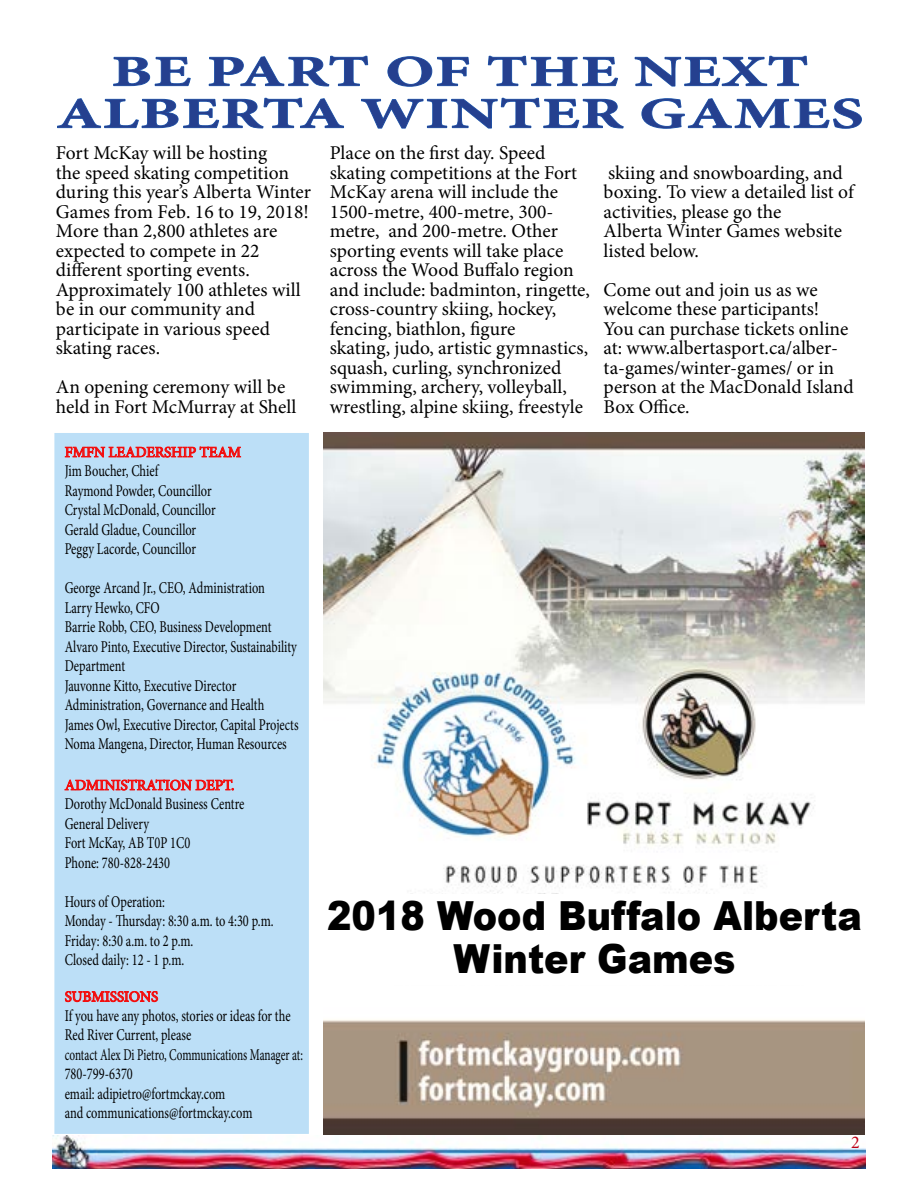
<style>
.page{position:relative;width:918px;height:1188px;background:#fff}
.page>*{position:absolute;margin:0;border:0;box-sizing:border-box;transform-origin:0 0}
.t1{font:700 43.5px/42px "Minion Pro";letter-spacing:.02em;color:#25408f;text-align:center;scale:1.48 1}
.t2{font:900 40.05px/43.5px "Arial";color:#000;text-align:center;scale:.91 1}
.t3{font:19.5px/19.5px "Minion Pro";color:#000}
.t4{font:18px "Minion Pro";color:#bd0015}
.t5{font:16.5px/19.5px "Minion Pro";color:#000;scale:.75 1}
.t6{font:15px "Minion Pro";color:#f30d0d}
</style>
<div class="page">
<img style="left:53px;top:1135px;width:812px;height:34px">
<div style="left:54px;top:433px;width:255px;height:701px;background:#bcdff7;border:2px solid #bcdff7"></div>
<svg style="left:65px;top:446px;width:176px;height:12px"></svg>
<svg style="left:64px;top:779px;width:170px;height:12px"></svg>
<svg style="left:65px;top:991px;width:93px;height:11px"></svg>
<svg style="left:113px;top:57px;width:78px;height:29px"></svg>
<svg style="left:208px;top:56px;width:160px;height:31px"></svg>
<svg style="left:387px;top:56px;width:82px;height:31px"></svg>
<svg style="left:488px;top:56px;width:130px;height:30px"></svg>
<svg style="left:634px;top:56px;width:174px;height:31px"></svg>
<svg style="left:57px;top:98px;width:287px;height:31px"></svg>
<svg style="left:361px;top:98px;width:263px;height:31px"></svg>
<svg style="left:641px;top:98px;width:221px;height:31px"></svg>
<img style="left:323px;top:433px;width:541px;height:702px">
<div style="left:324px;top:894px;width:541px;height:91px;background:#fff"></div>
<h1 class="t1" style="left:56px;top:50px;width:547px">BE PART OF THE NEXT<br>ALBERTA WINTER GAMES</h1>
<p class="t3" style="left:56px;top:144px;width:257px">Fort McKay will be hosting<br>the speed skating competition during this year’s Alberta Winter<br>Games from Feb. 16 to 19, 2018!<br>More than 2,800 athletes are expected to compete in 22 different sporting events.<br>Approximately 100 athletes will be in our community and participate in various speed skating races.</p>
<p class="t3" style="left:56px;top:378px;width:242px">An opening ceremony will be held in Fort McMurray at Shell</p>
<p class="t3" style="left:330px;top:144px;width:262px">Place on the first day. Speed skating competitions at the Fort<br>McKay arena will include the<br>1500-metre, 400-metre, 300- metre, and 200-metre. Other sporting events will take place across the Wood Buffalo region and include: badminton, ringette, cross-country skiing, hockey, fencing, biathlon, figure<br>skating, judo, artistic gymnastics, squash, curling, synchronized swimming, archery, volleyball, wrestling, alpine skiing, freestyle</p>
<p class="t3" style="left:604px;top:163px;width:252px">skiing and snowboarding, and boxing. To view a detailed list of activities, please go the<br>Alberta Winter Games website listed below.</p>
<p class="t3" style="left:604px;top:280px;width:252px">Come out and join us as we welcome these participants!<br>You can purchase tickets online at: www.albertasport.ca/alber&shy;ta-games/winter-games/ or in person at the MacDonald Island<br>Box Office.</p>
<p class="t6" style="left:65px;top:442px;width:178px">FMFN LEADERSHIP TEAM</p>
<p class="t5" style="left:65px;top:462px;width:203px">Jim Boucher, Chief<br>Raymond Powder, Councillor<br>Crystal McDonald, Councillor<br>Gerald Gladue, Councillor<br>Peggy Lacorde, Councillor</p>
<p class="t5" style="left:65px;top:579px;width:313px">George Arcand Jr., CEO, Administration<br>Larry Hewko, CFO<br>Barrie Robb, CEO, Business Development Alvaro Pinto, Executive Director, Sustainability Department<br>Jauvonne Kitto, Executive Director Administration, Governance and Health<br>James Owl, Executive Director, Capital Projects Noma Mangena, Director, Human Resources</p>
<p class="t6" style="left:65px;top:775px;width:171px">ADMINISTRATION DEPT.</p>
<p class="t5" style="left:65px;top:795px;width:241px">Dorothy McDonald Business Centre<br>General Delivery<br>Fort McKay, AB T0P 1C0<br>Phone: 780-828-2430</p>
<p class="t5" style="left:65px;top:892px;width:280px">Hours of Operation:<br>Monday - Thursday: 8:30 a.m. to 4:30 p.m.<br>Friday: 8:30 a.m. to 2 p.m.<br>Closed daily: 12 - 1 p.m.</p>
<p class="t6" style="left:65px;top:987px;width:95px">SUBMISSIONS</p>
<p class="t5" style="left:65px;top:1006px;width:319px">If you have any photos, stories or ideas for the Red River Current, please<br>contact Alex Di Pietro, Communications Manager at:<br>780-799-6370<br>email: adipietro@fortmckay.com<br>and communications@fortmckay.com</p>
<h2 class="t2" style="left:327px;top:892px;width:589px">2018 Wood Buffalo Alberta<br>Winter Games</h2>
<p class="t4" style="left:851px;top:1130px;width:10px">2</p>
</div>
